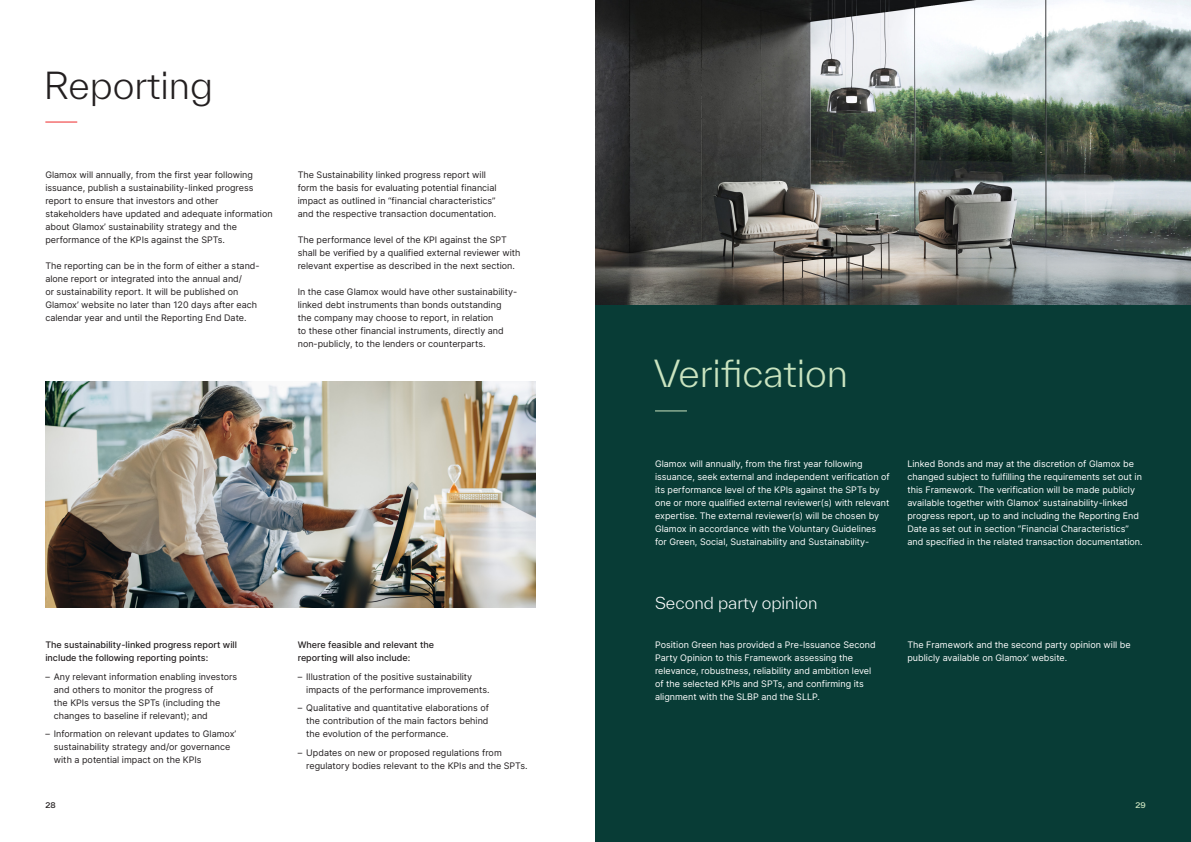
<style>
.page{position:relative;width:1191px;height:842px;background:#fff}
.page>*{position:absolute;margin:0;border:0;box-sizing:border-box;transform-origin:0 0}
.Headline_1_36pt{font:300 36px "TWK Everett";color:#cae4c0}
.Headline_1_36pt-2{font:300 36px "TWK Everett";color:#231f20}
.Headline_3_16pt{font:300 16px "TWK Everett";color:#fff}
.Body_copy_9pt{font:9px/13px "Inter";color:#231f20}
.Body_copy_9pt-2{font:9px/13px "Inter";color:#fff}
.Body_copy_9pt-3{font:500 9px/13px "Inter";color:#231f20}
.t1{font:500 7.5px "TWK Everett";color:#231f20}
.Page_numbers_7_5pt{font:500 7.5px "TWK Everett";color:#cae4c0}
</style>
<div class="page">
<div style="left:595px;top:0;width:596px;height:842px;background:#083c36"></div>
<hr style="left:45px;top:122px;width:32px;height:1px;background:#ee2a2b">
<hr style="left:655px;top:410px;width:32px;height:1px;background:#cae4c0">
<img style="left:45px;top:381px;width:491px;height:227px">
<img style="left:595px;top:0;width:596px;height:305px">
<p class="Headline_1_36pt-2" style="left:44px;top:61px;width:170px">Reporting</p>
<p class="Body_copy_9pt" style="left:45px;top:168px;width:229px">Glamox will annually, from the first year following issuance, publish a sustainability-linked progress report to ensure that investors and other stakeholders have updated and adequate information about Glamox’ sustainability strategy and the performance of the KPIs against the SPTs.</p>
<p class="Body_copy_9pt" style="left:45px;top:259px;width:216px">The reporting can be in the form of either a stand&shy;alone report or integrated into the annual and/<br>or sustainability report. It will be published on Glamox’ website no later than 120 days after each calendar year and until the Reporting End Date.</p>
<p class="Body_copy_9pt" style="left:298px;top:168px;width:200px">The Sustainability linked progress report will form the basis for evaluating potential financial impact as outlined in “financial characteristics” and the respective transaction documentation.</p>
<p class="Body_copy_9pt" style="left:298px;top:233px;width:224px">The performance level of the KPI against the SPT shall be verified by a qualified external reviewer with relevant expertise as described in the next section.</p>
<p class="Body_copy_9pt" style="left:298px;top:285px;width:221px">In the case Glamox would have other sustainability&shy;linked debt instruments than bonds outstanding the company may choose to report, in relation<br>to these other financial instruments, directly and non-publicly, to the lenders or counterparts.</p>
<p class="Body_copy_9pt-3" style="left:45px;top:638px;width:193px">The sustainability-linked progress report will include the following reporting points:</p>
<p class="Body_copy_9pt" style="left:54px;top:670px;width:185px;text-indent:-9px">– Any relevant information enabling investors and others to monitor the progress of<br>the KPIs versus the SPTs (including the changes to baseline if relevant); and</p>
<p class="Body_copy_9pt" style="left:54px;top:727px;width:184px;text-indent:-9px">– Information on relevant updates to Glamox’ sustainability strategy and/or governance with a potential impact on the KPIs</p>
<p class="t1" style="left:45px;top:800px;width:12px">28</p>
<p class="Body_copy_9pt-3" style="left:298px;top:638px;width:138px">Where feasible and relevant the reporting will also include:</p>
<p class="Body_copy_9pt" style="left:306px;top:670px;width:185px;text-indent:-9px">– Illustration of the positive sustainability impacts of the performance improvements.</p>
<p class="Body_copy_9pt" style="left:306px;top:701px;width:184px;text-align:justify;text-indent:-9px">– Qualitative and quantitative elaborations of the contribution of the main factors behind the evolution of the performance.</p>
<p class="Body_copy_9pt" style="left:306px;top:746px;width:223px;text-indent:-9px">– Updates on new or proposed regulations from regulatory bodies relevant to the KPIs and the SPTs.</p>
<p class="Headline_1_36pt" style="left:654px;top:350px;width:195px">Verification</p>
<p class="Body_copy_9pt-2" style="left:655px;top:457px;width:236px">Glamox will annually, from the first year following issuance, seek external and independent verification of its performance level of the KPIs against the SPTs by one or more qualified external reviewer(s) with relevant expertise. The external reviewer(s) will be chosen by Glamox in accordance with the Voluntary Guidelines for Green, Social, Sustainability and Sustainability-</p>
<p class="Body_copy_9pt-2" style="left:907px;top:457px;width:237px">Linked Bonds and may at the discretion of Glamox be changed subject to fulfilling the requirements set out in this Framework. The verification will be made publicly available together with Glamox’ sustainability-linked progress report, up to and including the Reporting End Date as set out in section “Financial Characteristics” and specified in the related transaction documentation.</p>
<p class="Headline_3_16pt" style="left:655px;top:592px;width:164px">Second party opinion</p>
<p class="Body_copy_9pt-2" style="left:655px;top:638px;width:222px">Position Green has provided a Pre-Issuance Second Party Opinion to this Framework assessing the relevance, robustness, reliability and ambition level of the selected KPIs and SPTs, and confirming its alignment with the SLBP and the SLLP.</p>
<p class="Body_copy_9pt-2" style="left:907px;top:638px;width:225px">The Framework and the second party opinion will be publicly available on Glamox’ website.</p>
<p class="Page_numbers_7_5pt" style="left:1135px;top:800px;width:12px">29</p>
</div>
